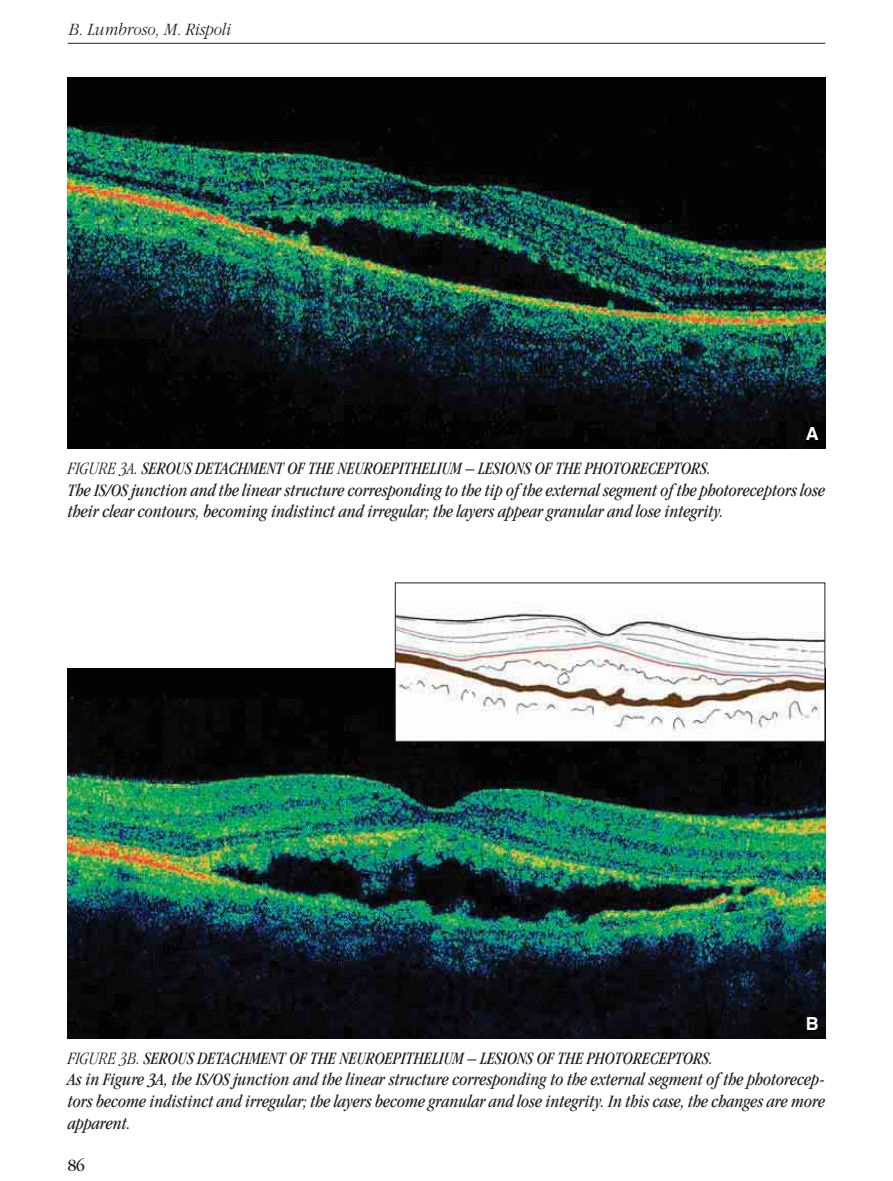
<style>
.page{position:relative;width:893px;height:1181px;background:#fff}
.page>*{position:absolute;margin:0;border:0;box-sizing:border-box;transform-origin:0 0}
.t1{font:italic condensed 18px/21.6px "Garamond";color:#231f20}
.t2{font:italic 300 18px "Garamond";color:#231f20;scale:.9 1}
.t3{font:18px "Garamond";color:#231f20;scale:.9 1}
.t4{font:700 18px "Helvetica";color:#fff}
.s1{font-weight:300}
</style>
<div class="page">
<hr style="left:68px;top:43px;width:757px;height:1px;background:#231f20">
<img style="left:68px;top:78px;width:757px;height:370px">
<img style="left:68px;top:668px;width:757px;height:369px">
<img style="left:397px;top:606px;width:426px;height:133px">
<p class="t2" style="left:68px;top:22px;width:182px">B. Lumbroso, M. Rispoli</p>
<p class="t4" style="left:805px;top:427px;width:14px">A</p>
<p class="t1" style="left:68px;top:459px;width:758px"><span class="s1">FIGURE 3A.</span> SEROUS DETACHMENT OF THE NEUROEPITHELIUM – LESIONS OF THE PHOTORECEPTORS.<br>The IS/OS junction and the linear structure corresponding to the tip of the external segment of the photoreceptors lose their clear contours, becoming indistinct and irregular; the layers appear granular and lose integrity.</p>
<p class="t4" style="left:805px;top:1016px;width:14px">B</p>
<p class="t1" style="left:68px;top:1048px;width:758px"><span class="s1">FIGURE 3B.</span> SEROUS DETACHMENT OF THE NEUROEPITHELIUM – LESIONS OF THE PHOTORECEPTORS.<br>As in Figure 3A, the IS/OS junction and the linear structure corresponding to the external segment of the photorecep&shy;tors become indistinct and irregular; the layers become granular and lose integrity. In this case, the changes are more apparent.</p>
<p class="t3" style="left:68px;top:1158px;width:21px">86</p>
</div>
